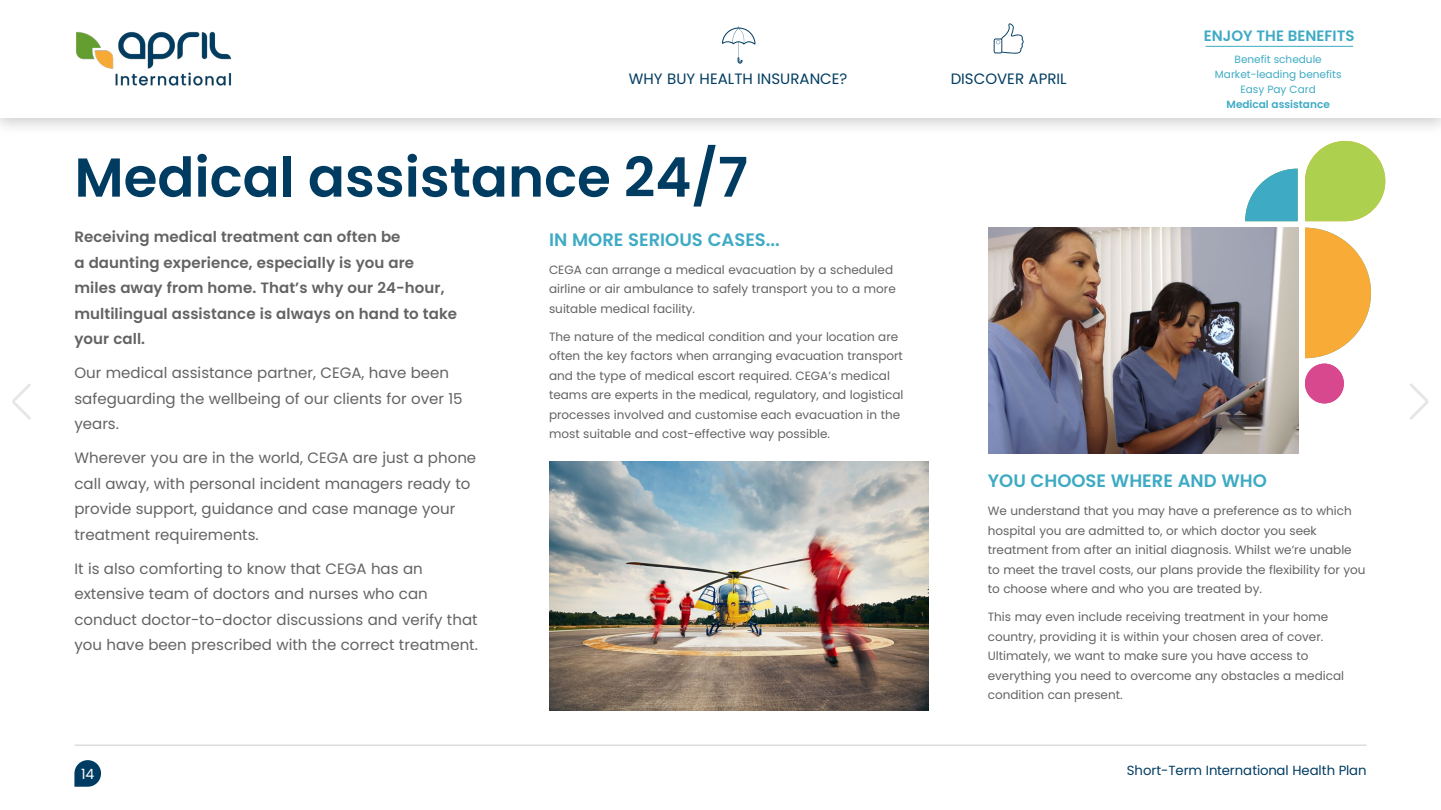
<style>
.page{position:relative;width:1441px;height:810px;background:#fff}
.page>*{position:absolute;margin:0;border:0;box-sizing:border-box;transform-origin:0 0}
.t1{font:600 54.6px "Poppins";color:#003c61}
.t2{font:600 18px "Poppins";color:#3eaac4}
.t3{font:15px/25.5px "Poppins";color:#646363}
.t4{font:600 15px/25.5px "Poppins";letter-spacing:.005em;color:#646363}
.t5{font:15px "Poppins";color:#003c61}
.t6{font:600 15px "Poppins";color:#3eaac4}
.t7{font:14.1px "Poppins";color:#fff}
.t8{font:13.2px "Poppins";color:#003c61}
.t9{font:12px/19.5px "Poppins";color:#646363}
.t10{font:10.5px/15px "Poppins";color:#3eaac4;text-align:center}
.t11{font:600 10.5px "Poppins";color:#3eaac4}
</style>
<div class="page">
<div style="left:0;top:0;width:1440px;height:136px;background:#000;opacity:.2"></div>
<div style="left:0;top:0;width:1440px;height:118px;background:#fff"></div>
<svg style="left:722px;top:26px;width:33px;height:38px"></svg>
<svg style="left:993px;top:23px;width:30px;height:31px"></svg>
<hr style="left:74px;top:745px;width:1292px;height:1px;background:#ccc">
<svg style="left:74px;top:760px;width:27px;height:27px"></svg>
<svg style="left:1410px;top:383px;width:18px;height:37px"></svg>
<svg style="left:12px;top:384px;width:19px;height:36px"></svg>
<hr style="left:1205px;top:46px;width:147px;height:1px;background:#3eaac4">
<img style="left:76px;top:31px;width:155px;height:55px">
<img style="left:988px;top:228px;width:309px;height:226px">
<img style="left:549px;top:461px;width:379px;height:249px">
<svg style="left:1305px;top:228px;width:65px;height:130px"></svg>
<div style="left:1304px;top:364px;width:39px;height:39px;background:#d7488f;border-radius:50%"></div>
<svg style="left:1305px;top:141px;width:79px;height:80px;background:#b9d667"></svg>
<svg style="left:1245px;top:169px;width:52px;height:52px"></svg>
<p class="t5" style="left:629px;top:71px;width:220px">WHY BUY HEALTH INSURANCE?</p>
<h1 class="t1" style="left:74px;top:146px;width:675px">Medical assistance 24/7</h1>
<p class="t4" style="left:74px;top:224px;width:384px">Receiving medical treatment can often be<br>a daunting experience, especially is you are miles away from home. That’s why our 24-hour, multilingual assistance is always on hand to take your call.</p>
<p class="t3" style="left:74px;top:360px;width:390px">Our medical assistance partner, CEGA, have been safeguarding the wellbeing of our clients for over 15 years.</p>
<p class="t3" style="left:74px;top:445px;width:403px">Wherever you are in the world, CEGA are just a phone call away, with personal incident managers ready to provide support, guidance and case manage your treatment requirements.</p>
<p class="t3" style="left:74px;top:556px;width:405px">It is also comforting to know that CEGA has an extensive team of doctors and nurses who can conduct doctor-to-doctor discussions and verify that you have been prescribed with the correct treatment.</p>
<p class="t7" style="left:81px;top:766px;width:15px">14</p>
<h2 class="t2" style="left:549px;top:229px;width:232px">IN MORE SERIOUS CASES...</h2>
<p class="t9" style="left:549px;top:260px;width:348px">CEGA can arrange a medical evacuation by a scheduled airline or air ambulance to safely transport you to a more suitable medical facility.</p>
<p class="t9" style="left:549px;top:327px;width:356px">The nature of the medical condition and your location are often the key factors when arranging evacuation transport and the type of medical escort required. CEGA’s medical teams are experts in the medical, regulatory, and logistical processes involved and customise each evacuation in the most suitable and cost-effective way possible.</p>
<p class="t5" style="left:950px;top:71px;width:117px">DISCOVER APRIL</p>
<p class="t6" style="left:1203px;top:27px;width:152px">ENJOY THE BENEFITS</p>
<p class="t10" style="left:1214px;top:52px;width:128px">Benefit schedule<br>Market-leading benefits<br>Easy Pay Card</p>
<p class="t11" style="left:1226px;top:98px;width:105px">Medical assistance</p>
<h2 class="t2" style="left:987px;top:471px;width:281px">YOU CHOOSE WHERE AND WHO</h2>
<p class="t9" style="left:987px;top:502px;width:379px">We understand that you may have a preference as to which hospital you are admitted to, or which doctor you seek treatment from after an initial diagnosis. Whilst we’re unable to meet the travel costs, our plans provide the flexibility for you to choose where and who you are treated by.</p>
<p class="t9" style="left:987px;top:608px;width:358px">This may even include receiving treatment in your home country, providing it is within your chosen area of cover.<br>Ultimately, we want to make sure you have access to everything you need to overcome any obstacles a medical condition can present.</p>
<p class="t8" style="left:1126px;top:763px;width:241px">Short-Term International Health Plan</p>
</div>
